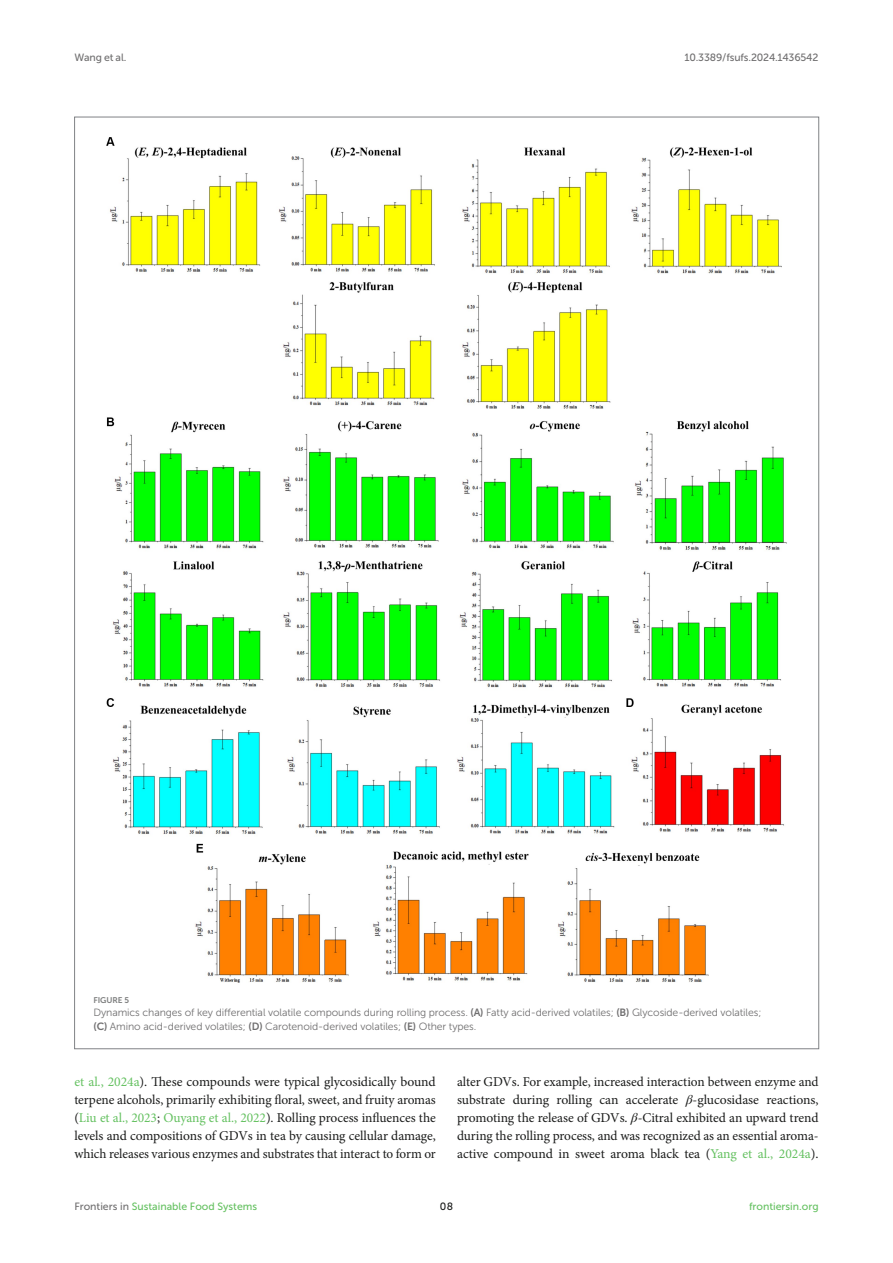
<style>
.page{position:relative;width:893px;height:1263px;background:#fff}
.page>*{position:absolute;margin:0;border:0;box-sizing:border-box;transform-origin:0 0}
.TEXT{font:13.5px/18px "Minion Pro";letter-spacing:-.005em;color:#1b1c1b;text-align:justify}
.FIG_LEG{font:10.5px/13.5px "Museo Sans 300";letter-spacing:-.01em;color:#706f70}
.t1{font:10.5px "Museo Sans 500";color:#65c161}
.t2{font:10.5px "Museo Sans 500";letter-spacing:-.015em;color:#706f70}
.t3{font:10.5px "Museo Sans 500";color:#1b1c1b}
.FIG_HD{font:8.25px "Museo Sans 700";letter-spacing:-.01em;color:#7e7f7f}
.s1{font-family:"Museo Sans 700"}
.s2{color:#65c161}
.s3{font-family:"STIX General";font-style:italic}
.s4{color:#706f70}
</style>
<div class="page">
<img style="left:106px;top:137px;width:681px;height:846px">
<p class="t2" style="left:74px;top:51px;width:53px">Wang et al.</p>
<p class="t2" style="left:684px;top:51px;width:136px">10.3389/fsufs.2024.1436542</p>
<p class="FIG_HD" style="left:94px;top:995px;width:37px">FIGURE 5</p>
<p class="FIG_LEG" style="left:94px;top:1006px;width:669px">Dynamics changes of key differential volatile compounds during rolling process. <span class="s1">(A)</span> Fatty acid-derived volatiles; <span class="s1">(B)</span> Glycoside-derived volatiles; <span class="s1">(C)</span> Amino acid-derived volatiles; <span class="s1">(D)</span> Carotenoid-derived volatiles; <span class="s1">(E)</span> Other types.</p>
<p class="TEXT" style="left:74px;top:1073px;width:363px"><span class="s2">et al., 2024a</span>). These compounds were typical glycosidically bound terpene alcohols, primarily exhibiting floral, sweet, and fruity aromas (<span class="s2">Liu et al., 2023</span>; <span class="s2">Ouyang et al., 2022</span>). Rolling process influences the levels and compositions of GDVs in tea by causing cellular damage, which releases various enzymes and substrates that interact to form or</p>
<p class="TEXT" style="left:457px;top:1073px;width:363px">alter GDVs. For example, increased interaction between enzyme and substrate during rolling can accelerate <span class="s3">β</span>-glucosidase reactions, promoting the release of GDVs. <span class="s3">β</span>-Citral exhibited an upward trend during the rolling process, and was recognized as an essential aroma&shy;active compound in sweet aroma black tea (<span class="s2">Yang et al., 2024a</span>).</p>
<p class="t1" style="left:74px;top:1200px;width:184px"><span class="s4">Frontiers in</span> Sustainable Food Systems</p>
<p class="t3" style="left:440px;top:1200px;width:15px">08</p>
<p class="t1" style="left:749px;top:1200px;width:71px">frontiersin.org</p>
</div>
